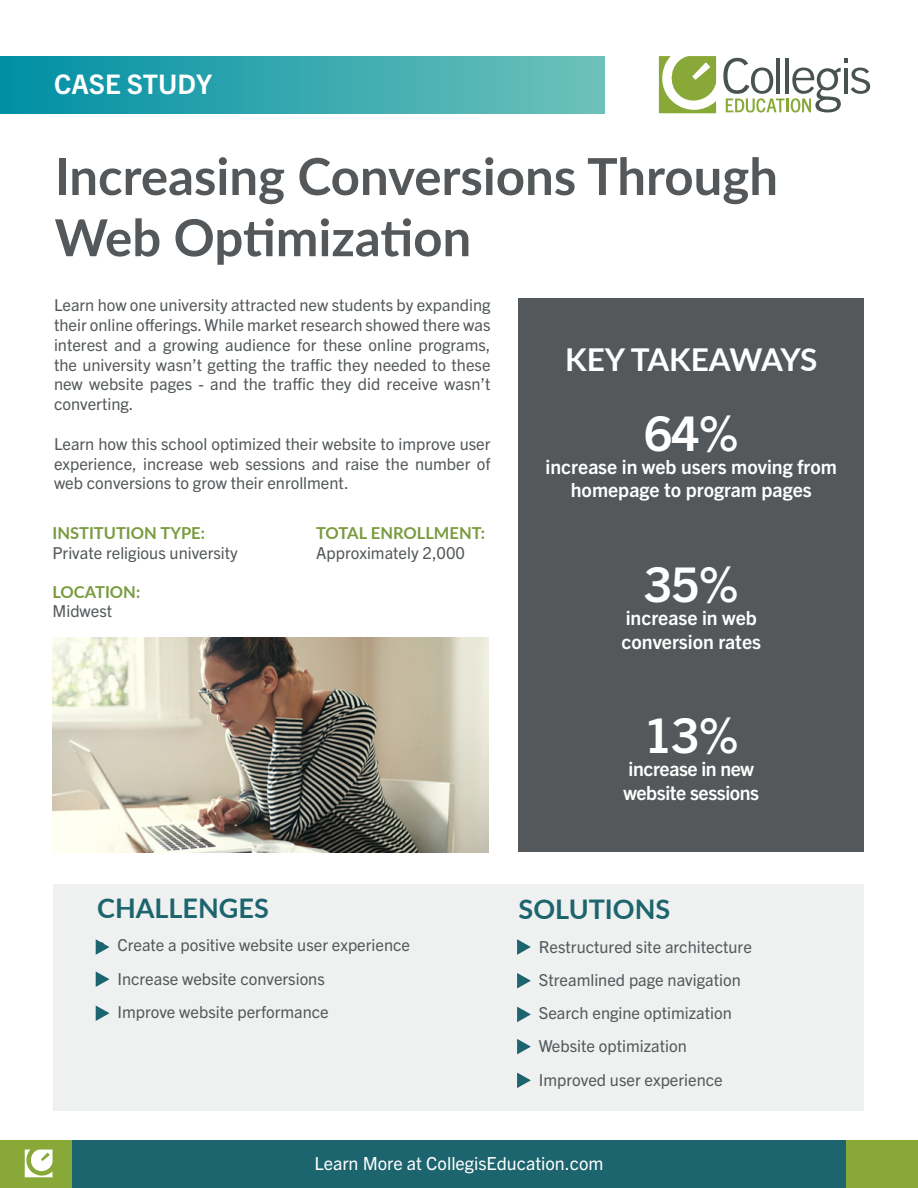
<style>
.page{position:relative;width:918px;height:1188px;background:#fff}
.page>*{position:absolute;margin:0;border:0;box-sizing:border-box;transform-origin:0 0}
.t1{font:700 51px/61.2px "Lato";color:#54585a}
.t2{font:700 48px "Trade Gothic Next LT Pro";color:#fff}
.t3{font:700 31.5px "Lato";letter-spacing:-.015em;color:#fff}
.t4{font:700 27px "Lato";color:#1c646e}
.t5{font:700 27px "Trade Gothic Next LT Pro";color:#fff}
.t6{font:700 19.5px/23.4px "Trade Gothic Next LT Pro";color:#fff;text-align:center}
.t7{font:700 19.5px/23.4px "Trade Gothic Next LT Pro";letter-spacing:-.02em;color:#fff}
.t8{font:18px "Trade Gothic Next LT Pro";color:#fff}
.t9{font:16.5px/19.8px "Trade Gothic Next LT Pro";color:#54585a;text-align:justify}
.t10{font:700 16.5px "Lato";color:#799b3e}
.s1{font-weight:700}
</style>
<div class="page">
<div style="left:0;top:1140px;width:918px;height:48px;background:#88a937"></div>
<div style="left:72px;top:1140px;width:774px;height:48px;background:#1c646e"></div>
<svg style="left:25px;top:1150px;width:27px;height:27px"></svg>
<div style="left:53px;top:884px;width:810px;height:226px;background:#eff0f0"></div>
<svg style="left:723px;top:58px;width:147px;height:55px"></svg>
<svg style="left:659px;top:56px;width:57px;height:57px"></svg>
<div style="left:0;top:56px;width:605px;height:57px;background:linear-gradient(to right,#0090a5,#6ec2ba)"></div>
<div style="left:519px;top:298px;width:345px;height:554px;background:#54585a"></div>
<img style="left:53px;top:637px;width:435px;height:215px">
<svg style="left:95px;top:939px;width:15px;height:16px"></svg>
<svg style="left:95px;top:971px;width:15px;height:16px"></svg>
<svg style="left:95px;top:1005px;width:15px;height:16px"></svg>
<svg style="left:517px;top:939px;width:14px;height:16px"></svg>
<svg style="left:517px;top:973px;width:14px;height:16px"></svg>
<svg style="left:517px;top:1006px;width:14px;height:16px"></svg>
<svg style="left:517px;top:1039px;width:14px;height:16px"></svg>
<svg style="left:517px;top:1072px;width:14px;height:16px"></svg>
<h3 class="t5" style="left:54px;top:65px;width:160px">CASE STUDY</h3>
<h1 class="t1" style="left:55px;top:144px;width:725px">Increasing Conversions Through<br>Web Optimization</h1>
<p class="t9" style="left:54px;top:294px;width:438px">Learn how one university attracted new students by expanding their online offerings. While market research showed there was interest and a growing audience for these online programs, the university wasn’t getting the traffic they needed to these new website pages - and the traffic they did receive wasn’t converting.</p>
<p class="t9" style="left:54px;top:433px;width:438px">Learn how this school optimized their website to improve user experience, increase web sessions and raise the number of web conversions to grow their enrollment.</p>
<p class="t10" style="left:52px;top:521px;width:154px">INSTITUTION TYPE:</p>
<p class="t9" style="left:52px;top:542px;width:187px">Private religious university</p>
<p class="t10" style="left:52px;top:579px;width:89px">LOCATION:</p>
<p class="t9" style="left:52px;top:600px;width:61px">Midwest</p>
<h3 class="t3" style="left:565px;top:337px;width:254px">KEY TAKEAWAYS</h3>
<h2 class="t2" style="left:644px;top:400px;width:95px">64%</h2>
<p class="t6" style="left:546px;top:454px;width:293px">increase in web users moving from homepage to program pages</p>
<p class="t10" style="left:316px;top:521px;width:170px">TOTAL ENROLLMENT:</p>
<p class="t9" style="left:316px;top:542px;width:150px">Approximately 2,000</p>
<h2 class="t2" style="left:644px;top:551px;width:95px">35%</h2>
<p class="t6" style="left:622px;top:605px;width:141px;text-align:left">increase in web conversion rates</p>
<h3 class="t4" style="left:97px;top:888px;width:173px">CHALLENGES</h3>
<p class="t9" style="left:97px;top:934px;width:314px"><span class="s1">•</span> Create a positive website user experience</p>
<p class="t9" style="left:97px;top:968px;width:229px"><span class="s1">•</span> Increase website conversions</p>
<p class="t9" style="left:97px;top:1001px;width:233px"><span class="s1">•</span> Improve website performance</p>
<h2 class="t2" style="left:644px;top:702px;width:95px">13%</h2>
<p class="t7" style="left:623px;top:756px;width:137px">increase in new website sessions</p>
<h3 class="t4" style="left:519px;top:890px;width:153px">SOLUTIONS</h3>
<p class="t9" style="left:519px;top:936px;width:235px"><span class="s1">•</span> Restructured site architecture</p>
<p class="t9" style="left:519px;top:969px;width:224px"><span class="s1">•</span> Streamlined page navigation</p>
<p class="t9" style="left:519px;top:1002px;width:215px"><span class="s1">•</span> Search engine optimization</p>
<p class="t9" style="left:519px;top:1035px;width:170px"><span class="s1">•</span> Website optimization</p>
<p class="t9" style="left:519px;top:1069px;width:206px"><span class="s1">•</span> Improved user experience</p>
<p class="t8" style="left:314px;top:1151px;width:291px">Learn More at CollegisEducation.com</p>
</div>
